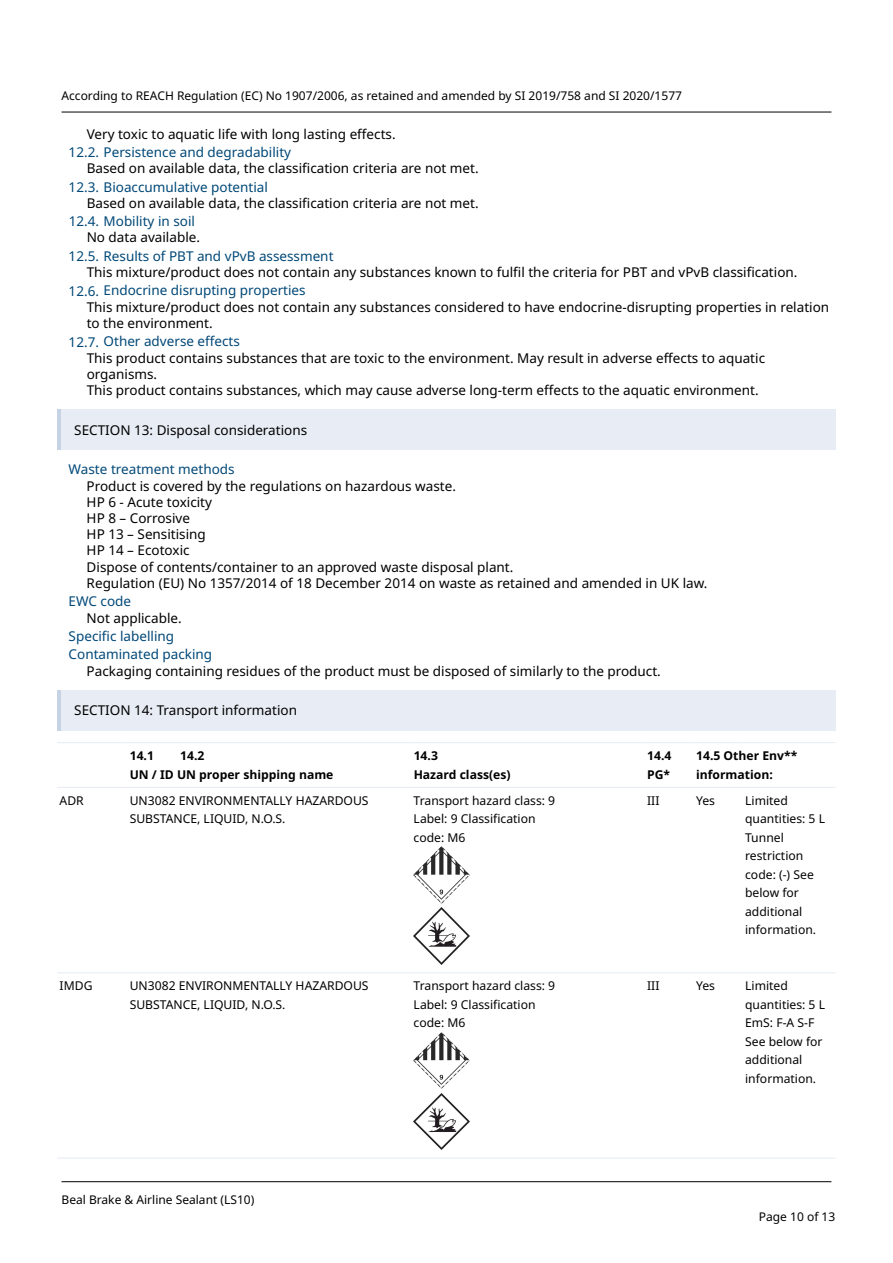
<style>
.page{position:relative;width:893px;height:1263px;background:#fff}
.page>*{position:absolute;margin:0;border:0;box-sizing:border-box;transform-origin:0 0}
.t1{font:13.5px/16.2px "Noto Sans";color:#000}
.t2{font:13.5px/18.6px "Noto Sans";color:#004878}
.t3{font:12.15px/18.5px "Noto Sans";color:#000}
.t4{font:700 12.15px/18.3px "Noto Sans";color:#000}
.t5{font:12px "Noto Sans";color:#000}
</style>
<div class="page">
<hr style="left:62px;top:112px;width:769px;height:1px;background:#000">
<hr style="left:62px;top:1181px;width:769px;height:1px;background:#000">
<div style="left:57px;top:409px;width:778px;height:41px;background:#e8edf5"></div>
<hr style="left:57px;top:409px;width:4px;height:41px;background:#c5d3e4">
<div style="left:57px;top:690px;width:778px;height:41px;background:#e8edf5"></div>
<hr style="left:57px;top:690px;width:4px;height:41px;background:#c5d3e4">
<hr style="left:57px;top:742px;width:70px;height:1px;background:#e8edf5">
<hr style="left:127px;top:742px;width:51px;height:1px;background:#e8edf5">
<hr style="left:178px;top:742px;width:233px;height:1px;background:#e8edf5">
<hr style="left:411px;top:742px;width:234px;height:1px;background:#e8edf5">
<hr style="left:645px;top:742px;width:48px;height:1px;background:#e8edf5">
<hr style="left:693px;top:742px;width:49px;height:1px;background:#e8edf5">
<hr style="left:57px;top:787px;width:70px;height:1px;background:#e8edf5">
<hr style="left:127px;top:787px;width:51px;height:1px;background:#e8edf5">
<hr style="left:178px;top:787px;width:233px;height:1px;background:#e8edf5">
<hr style="left:411px;top:787px;width:234px;height:1px;background:#e8edf5">
<hr style="left:645px;top:787px;width:48px;height:1px;background:#e8edf5">
<hr style="left:693px;top:787px;width:49px;height:1px;background:#e8edf5">
<img style="left:413px;top:847px;width:57px;height:56px">
<img style="left:413px;top:908px;width:57px;height:56px">
<img style="left:413px;top:1032px;width:57px;height:56px">
<img style="left:413px;top:1093px;width:57px;height:56px">
<hr style="left:57px;top:972px;width:70px;height:1px;background:#e8edf5">
<hr style="left:127px;top:972px;width:51px;height:1px;background:#e8edf5">
<hr style="left:178px;top:972px;width:233px;height:1px;background:#e8edf5">
<hr style="left:411px;top:972px;width:234px;height:1px;background:#e8edf5">
<hr style="left:645px;top:972px;width:48px;height:1px;background:#e8edf5">
<hr style="left:693px;top:972px;width:49px;height:1px;background:#e8edf5">
<hr style="left:742px;top:742px;width:93px;height:1px;background:#e8edf5">
<hr style="left:742px;top:787px;width:93px;height:1px;background:#e8edf5">
<hr style="left:742px;top:972px;width:93px;height:1px;background:#e8edf5">
<hr style="left:57px;top:1158px;width:70px;height:1px;background:#e8edf5">
<hr style="left:127px;top:1158px;width:51px;height:1px;background:#e8edf5">
<hr style="left:178px;top:1158px;width:233px;height:1px;background:#e8edf5">
<hr style="left:411px;top:1158px;width:234px;height:1px;background:#e8edf5">
<hr style="left:645px;top:1158px;width:48px;height:1px;background:#e8edf5">
<hr style="left:693px;top:1158px;width:49px;height:1px;background:#e8edf5">
<hr style="left:742px;top:1158px;width:93px;height:1px;background:#e8edf5">
<p class="t5" style="left:62px;top:87px;width:622px">According to REACH Regulation (EC) No 1907/2006, as retained and amended by SI 2019/758 and SI 2020/1577</p>
<p class="t1" style="left:87px;top:126px;width:310px">Very toxic to aquatic life with long lasting effects.</p>
<p class="t2" style="left:69px;top:143px;width:224px">12.2. Persistence and degradability</p>
<p class="t1" style="left:87px;top:160px;width:393px">Based on available data, the classification criteria are not met.</p>
<p class="t2" style="left:69px;top:178px;width:201px">12.3. Bioaccumulative potential</p>
<p class="t1" style="left:87px;top:195px;width:393px">Based on available data, the classification criteria are not met.</p>
<p class="t2" style="left:69px;top:212px;width:128px">12.4. Mobility in soil</p>
<p class="t1" style="left:87px;top:230px;width:115px">No data available.</p>
<p class="t2" style="left:69px;top:247px;width:266px">12.5. Results of PBT and vPvB assessment</p>
<p class="t1" style="left:87px;top:264px;width:712px">This mixture/product does not contain any substances known to fulfil the criteria for PBT and vPvB classification.</p>
<p class="t2" style="left:69px;top:282px;width:238px">12.6. Endocrine disrupting properties</p>
<p class="t1" style="left:87px;top:299px;width:744px">This mixture/product does not contain any substances considered to have endocrine-disrupting properties in relation to the environment.</p>
<p class="t2" style="left:69px;top:333px;width:173px">12.7. Other adverse effects</p>
<p class="t1" style="left:87px;top:350px;width:680px">This product contains substances that are toxic to the environment. May result in adverse effects to aquatic organisms.<br>This product contains substances, which may cause adverse long-term effects to the aquatic environment.</p>
<p class="t1" style="left:74px;top:422px;width:234px">SECTION 13: Disposal considerations</p>
<p class="t2" style="left:69px;top:460px;width:167px">Waste treatment methods</p>
<p class="t1" style="left:87px;top:478px;width:622px">Product is covered by the regulations on hazardous waste.<br>HP 6 - Acute toxicity<br>HP 8 – Corrosive<br>HP 13 – Sensitising<br>HP 14 – Ecotoxic<br>Dispose of contents/container to an approved waste disposal plant.<br>Regulation (EU) No 1357/2014 of 18 December 2014 on waste as retained and amended in UK law.</p>
<p class="t2" style="left:69px;top:592px;width:64px">EWC code</p>
<p class="t1" style="left:87px;top:610px;width:97px">Not applicable.</p>
<p class="t2" style="left:69px;top:627px;width:145px">Specific labelling<br>Contaminated packing</p>
<p class="t1" style="left:87px;top:663px;width:575px">Packaging containing residues of the product must be disposed of similarly to the product.</p>
<p class="t1" style="left:74px;top:703px;width:224px">SECTION 14: Transport information</p>
<p class="t4" style="left:130px;top:747px;width:205px">14.1<br>UN / ID UN proper shipping name</p>
<p class="t4" style="left:180px;top:747px;width:26px">14.2</p>
<p class="t4" style="left:413px;top:747px;width:98px">14.3<br>Hazard class(es)</p>
<p class="t4" style="left:647px;top:747px;width:26px">14.4<br>PG*</p>
<p class="t4" style="left:696px;top:747px;width:103px">14.5 Other Env** information:</p>
<p class="t3" style="left:60px;top:792px;width:26px">ADR</p>
<p class="t3" style="left:130px;top:792px;width:240px">UN3082 ENVIRONMENTALLY HAZARDOUS<br>SUBSTANCE, LIQUID, N.O.S.</p>
<p class="t3" style="left:413px;top:792px;width:143px">Transport hazard class: 9<br>Label: 9 Classification code: M6</p>
<p class="t3" style="left:647px;top:792px;width:14px">III</p>
<p class="t3" style="left:696px;top:792px;width:20px">Yes</p>
<p class="t3" style="left:745px;top:792px;width:81px">Limited quantities: 5 L<br>Tunnel restriction code: (-) See below for additional information.</p>
<p class="t3" style="left:60px;top:977px;width:34px">IMDG</p>
<p class="t3" style="left:130px;top:977px;width:240px">UN3082 ENVIRONMENTALLY HAZARDOUS<br>SUBSTANCE, LIQUID, N.O.S.</p>
<p class="t3" style="left:413px;top:977px;width:143px">Transport hazard class: 9<br>Label: 9 Classification code: M6</p>
<p class="t3" style="left:647px;top:977px;width:14px">III</p>
<p class="t3" style="left:696px;top:977px;width:20px">Yes</p>
<p class="t3" style="left:745px;top:977px;width:81px">Limited quantities: 5 L<br>EmS: F-A S-F<br>See below for additional information.</p>
<p class="t5" style="left:62px;top:1191px;width:194px">Beal Brake &amp; Airline Sealant (LS10)</p>
<p class="t5" style="left:759px;top:1208px;width:78px">Page 10 of 13</p>
</div>
